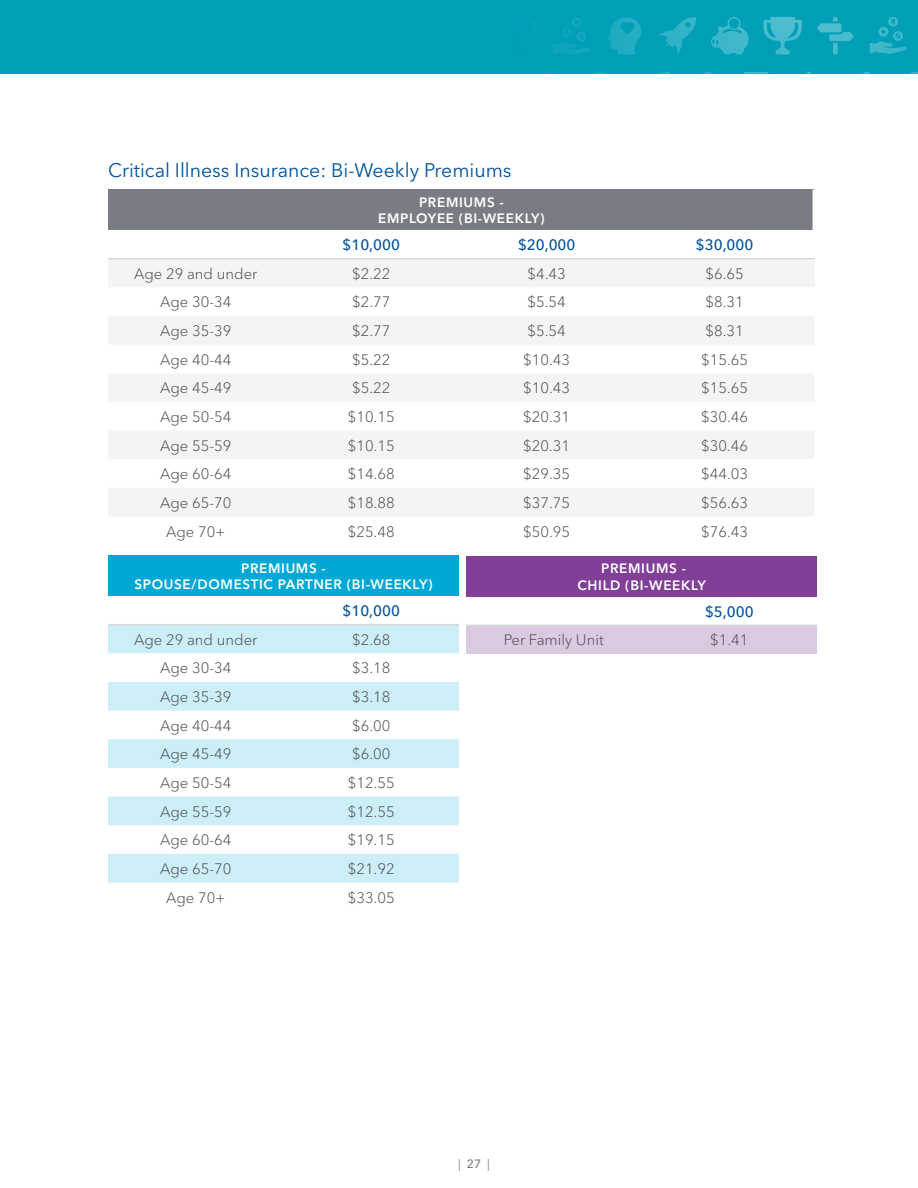
<style>
.page{position:relative;width:918px;height:1188px;background:#fff}
.page>*{position:absolute;margin:0;border:0;box-sizing:border-box;transform-origin:0 0}
.t1{font:19.5px "Avenir Next LT Pro";color:#00529c}
.t2{font:300 15px "Avenir Next LT Pro";color:#4d4d4f}
.t3{font:500 15px "Avenir Next LT Pro";color:#00529c}
.t4{font:600 13.5px/16.5px "Avenir Next LT Pro";letter-spacing:.05em;color:#fff;text-align:center}
.t5{font:12px "Avenir Next LT Pro";color:#797d83}
.s1{font-weight:500}
</style>
<div class="page">
<div style="left:0;top:0;width:918px;height:73px;background:#009fb8"></div>
<svg style="left:553px;top:16px;width:365px;height:57px"></svg>
<div style="left:108px;top:190px;width:707px;height:40px;background:#797d83"></div>
<svg style="left:108px;top:259px;width:707px;height:257px;fill:#f3f4f4"></svg>
<hr style="left:813px;top:190px;width:4px;height:40px;background:#fff">
<hr style="left:108px;top:258px;width:176px;height:1px;background:#d7d8da">
<hr style="left:284px;top:258px;width:175px;height:1px;background:#d7d8da">
<hr style="left:459px;top:258px;width:175px;height:1px;background:#d7d8da">
<hr style="left:634px;top:258px;width:181px;height:1px;background:#d7d8da">
<div style="left:108px;top:555px;width:351px;height:41px;background:#00a9d5"></div>
<svg style="left:108px;top:625px;width:351px;height:257px;fill:#cceef7"></svg>
<hr style="left:108px;top:624px;width:176px;height:1px;background:#d7d8da">
<hr style="left:284px;top:624px;width:175px;height:1px;background:#d7d8da">
<div style="left:466px;top:556px;width:351px;height:41px;background:#823f98"></div>
<div style="left:466px;top:626px;width:351px;height:28px;background:#dac9e0"></div>
<hr style="left:466px;top:625px;width:176px;height:1px;background:#d7d8da">
<hr style="left:642px;top:625px;width:175px;height:1px;background:#d7d8da">
<h1 class="t1" style="left:108px;top:158px;width:405px">Critical Illness Insurance: Bi-Weekly Premiums</h1>
<p class="t4" style="left:378px;top:194px;width:168px">PREMIUMS -<br>EMPLOYEE (BI-WEEKLY)</p>
<p class="t3" style="left:343px;top:236px;width:59px">$10,000</p>
<p class="t3" style="left:518px;top:236px;width:59px">$20,000</p>
<p class="t3" style="left:696px;top:236px;width:59px">$30,000</p>
<p class="t2" style="left:134px;top:265px;width:125px">Age 29 and under</p>
<p class="t2" style="left:352px;top:265px;width:40px">$2.22</p>
<p class="t2" style="left:528px;top:265px;width:40px">$4.43</p>
<p class="t2" style="left:706px;top:265px;width:40px">$6.65</p>
<p class="t2" style="left:160px;top:293px;width:73px">Age 30-34</p>
<p class="t2" style="left:352px;top:293px;width:40px">$2.77</p>
<p class="t2" style="left:528px;top:293px;width:40px">$5.54</p>
<p class="t2" style="left:706px;top:293px;width:40px">$8.31</p>
<p class="t2" style="left:160px;top:322px;width:73px">Age 35-39</p>
<p class="t2" style="left:352px;top:322px;width:40px">$2.77</p>
<p class="t2" style="left:528px;top:322px;width:40px">$5.54</p>
<p class="t2" style="left:706px;top:322px;width:40px">$8.31</p>
<p class="t2" style="left:160px;top:350px;width:73px">Age 40-44</p>
<p class="t2" style="left:352px;top:350px;width:40px">$5.22</p>
<p class="t2" style="left:523px;top:350px;width:48px">$10.43</p>
<p class="t2" style="left:701px;top:350px;width:48px">$15.65</p>
<p class="t2" style="left:160px;top:379px;width:73px">Age 45-49</p>
<p class="t2" style="left:352px;top:379px;width:40px">$5.22</p>
<p class="t2" style="left:523px;top:379px;width:48px">$10.43</p>
<p class="t2" style="left:701px;top:379px;width:48px">$15.65</p>
<p class="t2" style="left:160px;top:408px;width:73px">Age 50-54</p>
<p class="t2" style="left:348px;top:408px;width:48px">$10.15</p>
<p class="t2" style="left:523px;top:408px;width:48px">$20.31</p>
<p class="t2" style="left:701px;top:408px;width:48px">$30.46</p>
<p class="t2" style="left:160px;top:436px;width:73px">Age 55-59</p>
<p class="t2" style="left:348px;top:436px;width:48px">$10.15</p>
<p class="t2" style="left:523px;top:436px;width:48px">$20.31</p>
<p class="t2" style="left:701px;top:436px;width:48px">$30.46</p>
<p class="t2" style="left:160px;top:465px;width:73px">Age 60-64</p>
<p class="t2" style="left:348px;top:465px;width:48px">$14.68</p>
<p class="t2" style="left:523px;top:465px;width:48px">$29.35</p>
<p class="t2" style="left:701px;top:465px;width:48px">$44.03</p>
<p class="t2" style="left:160px;top:494px;width:73px">Age 65-70</p>
<p class="t2" style="left:348px;top:494px;width:48px">$18.88</p>
<p class="t2" style="left:523px;top:494px;width:48px">$37.75</p>
<p class="t2" style="left:701px;top:494px;width:48px">$56.63</p>
<p class="t2" style="left:166px;top:522px;width:61px">Age 70+</p>
<p class="t2" style="left:348px;top:522px;width:48px">$25.48</p>
<p class="t2" style="left:523px;top:522px;width:48px">$50.95</p>
<p class="t2" style="left:701px;top:522px;width:48px">$76.43</p>
<p class="t4" style="left:134px;top:560px;width:300px">PREMIUMS -<br>SPOUSE/DOMESTIC PARTNER (BI-WEEKLY)</p>
<p class="t3" style="left:343px;top:602px;width:59px">$10,000</p>
<p class="t2" style="left:134px;top:630px;width:125px">Age 29 and under</p>
<p class="t2" style="left:352px;top:630px;width:40px">$2.68</p>
<p class="t2" style="left:160px;top:659px;width:73px">Age 30-34</p>
<p class="t2" style="left:352px;top:659px;width:40px">$3.18</p>
<p class="t2" style="left:160px;top:688px;width:73px">Age 35-39</p>
<p class="t2" style="left:352px;top:688px;width:40px">$3.18</p>
<p class="t2" style="left:160px;top:716px;width:73px">Age 40-44</p>
<p class="t2" style="left:352px;top:716px;width:40px">$6.00</p>
<p class="t2" style="left:160px;top:745px;width:73px">Age 45-49</p>
<p class="t2" style="left:352px;top:745px;width:40px">$6.00</p>
<p class="t2" style="left:160px;top:774px;width:73px">Age 50-54</p>
<p class="t2" style="left:348px;top:774px;width:48px">$12.55</p>
<p class="t2" style="left:160px;top:802px;width:73px">Age 55-59</p>
<p class="t2" style="left:348px;top:802px;width:48px">$12.55</p>
<p class="t2" style="left:160px;top:831px;width:73px">Age 60-64</p>
<p class="t2" style="left:348px;top:831px;width:48px">$19.15</p>
<p class="t2" style="left:160px;top:860px;width:73px">Age 65-70</p>
<p class="t2" style="left:348px;top:860px;width:48px">$21.92</p>
<p class="t2" style="left:166px;top:888px;width:61px">Age 70+</p>
<p class="t2" style="left:348px;top:888px;width:48px">$33.05</p>
<p class="t4" style="left:577px;top:560px;width:130px">PREMIUMS -<br>CHILD (BI-WEEKLY</p>
<p class="t3" style="left:705px;top:602px;width:50px">$5,000</p>
<p class="t2" style="left:504px;top:631px;width:101px">Per Family Unit</p>
<p class="t2" style="left:710px;top:631px;width:40px">$1.41</p>
<p class="t5" style="left:458px;top:1156px;width:33px">| <span class="s1">27</span> |</p>
</div>
